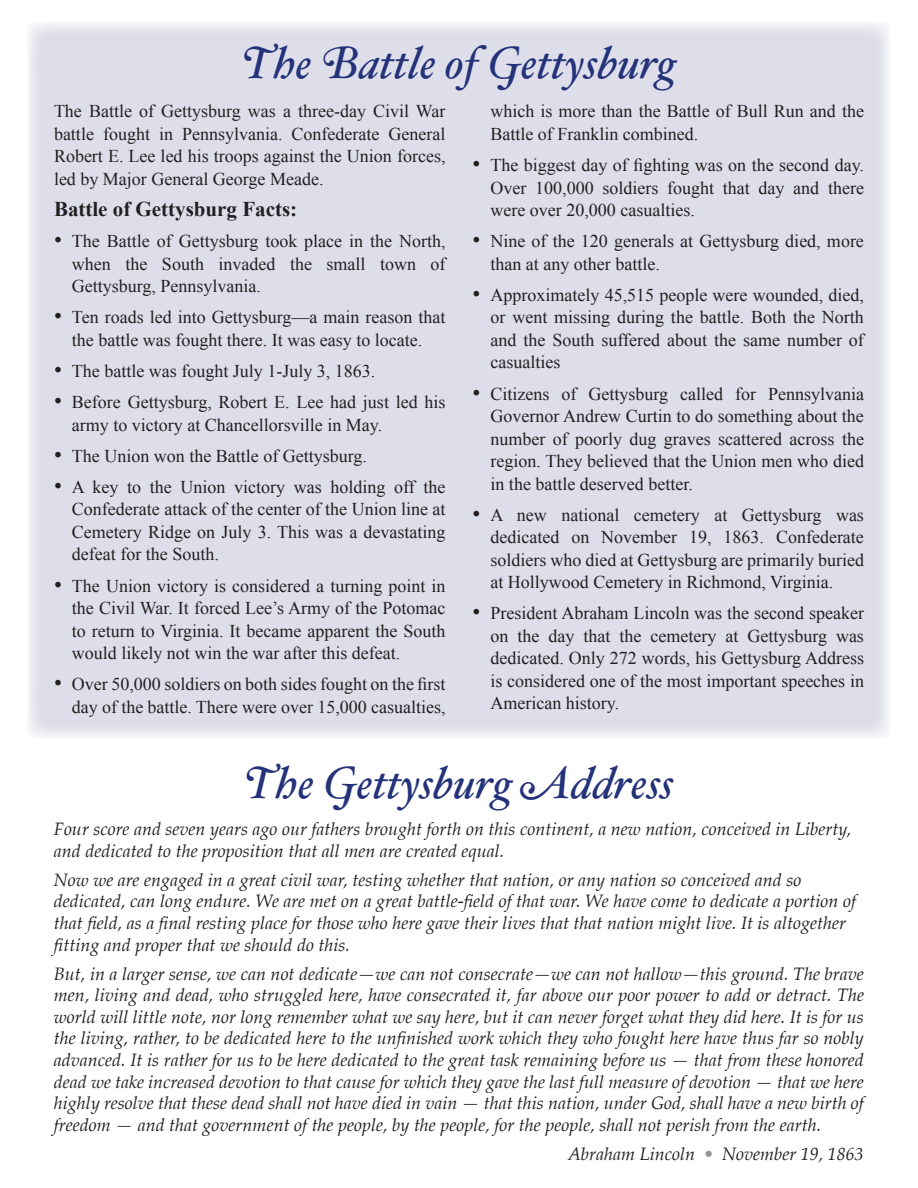
<style>
.page{position:relative;width:918px;height:1188px;background:#fff}
.page>*{position:absolute;margin:0;border:0;box-sizing:border-box;transform-origin:0 0}
.t1{font:italic 45px "Hoefler Txt Swash";color:#243279}
.t2{font:700 21px "Times New Roman";color:#231f20}
.t3{font:18px/22.5px "Times New Roman";color:#231f20;text-align:justify}
.t4{font:italic 18px/21.6px "Palatino";color:#231f20}
.s1{font-size:22.5px}
.s2{color:#939598}
</style>
<div class="page">
<div style="left:27px;top:22px;width:864px;height:717px;background:#dedeea"></div>
<h1 class="t1" style="left:242px;top:35px;width:436px">The Battle of Gettysburg</h1>
<p class="t3" style="left:54px;top:100px;width:393px">The Battle of Gettysburg was a three-day Civil War battle fought in Pennsylvania. Confederate General Robert E. Lee led his troops against the Union forces, led by Major General George Meade.</p>
<p class="t2" style="left:54px;top:195px;width:245px">Battle of Gettysburg Facts:</p>
<p class="t3" style="left:72px;top:230px;width:375px;text-indent:-18px"><span class="s1">•</span> The Battle of Gettysburg took place in the North, when the South invaded the small town of Gettysburg, Pennsylvania.</p>
<p class="t3" style="left:54px;top:306px;width:393px;text-align:center"><span class="s1">•</span> Ten roads led into Gettysburg—a main reason that the battle was fought there. It was easy to locate.</p>
<p class="t3" style="left:54px;top:359px;width:323px"><span class="s1">•</span> The battle was fought July 1-July 3, 1863.</p>
<p class="t3" style="left:72px;top:391px;width:375px;text-indent:-18px"><span class="s1">•</span> Before Gettysburg, Robert E. Lee had just led his army to victory at Chancellorsville in May.</p>
<p class="t3" style="left:54px;top:444px;width:315px"><span class="s1">•</span> The Union won the Battle of Gettysburg.</p>
<p class="t3" style="left:72px;top:475px;width:375px;text-indent:-18px"><span class="s1">•</span> A key to the Union victory was holding off the Confederate attack of the center of the Union line at Cemetery Ridge on July 3. This was a devastating defeat for the South.</p>
<p class="t3" style="left:72px;top:574px;width:375px;text-indent:-18px"><span class="s1">•</span> The Union victory is considered a turning point in the Civil War. It forced Lee’s Army of the Potomac to return to Virginia. It became apparent the South would likely not win the war after this defeat.</p>
<p class="t3" style="left:54px;top:673px;width:393px;text-align:right"><span class="s1">•</span> Over 50,000 soldiers on both sides fought on the first day of the battle. There were over 15,000 casualties,</p>
<p class="t3" style="left:490px;top:100px;width:375px">which is more than the Battle of Bull Run and the<br>Battle of Franklin combined.</p>
<p class="t3" style="left:490px;top:154px;width:375px;text-indent:-18px"><span class="s1">•</span> The biggest day of fighting was on the second day.<br>Over 100,000 soldiers fought that day and there were over 20,000 casualties.</p>
<p class="t3" style="left:490px;top:230px;width:375px;text-indent:-18px"><span class="s1">•</span> Nine of the 120 generals at Gettysburg died, more than at any other battle.</p>
<p class="t3" style="left:490px;top:283px;width:375px;text-indent:-18px"><span class="s1">•</span> Approximately 45,515 people were wounded, died, or went missing during the battle. Both the North and the South suffered about the same number of casualties</p>
<p class="t3" style="left:490px;top:382px;width:375px;text-indent:-18px"><span class="s1">•</span> Citizens of Gettysburg called for Pennsylvania Governor Andrew Curtin to do something about the number of poorly dug graves scattered across the region. They believed that the Union men who died in the battle deserved better.</p>
<p class="t3" style="left:490px;top:503px;width:375px;text-indent:-18px"><span class="s1">•</span> A new national cemetery at Gettysburg was dedicated on November 19, 1863. Confederate soldiers who died at Gettysburg are primarily buried at Hollywood Cemetery in Richmond, Virginia.</p>
<p class="t3" style="left:490px;top:602px;width:375px;text-indent:-18px"><span class="s1">•</span> President Abraham Lincoln was the second speaker on the day that the cemetery at Gettysburg was dedicated. Only 272 words, his Gettysburg Address is considered one of the most important speeches in American history.</p>
<h1 class="t1" style="left:244px;top:755px;width:431px">The Gettysburg Address</h1>
<p class="t4" style="left:54px;top:818px;width:799px">Four score and seven years ago our fathers brought forth on this continent, a new nation, conceived in Liberty, and dedicated to the proposition that all men are created equal.</p>
<p class="t4" style="left:54px;top:868px;width:804px">Now we are engaged in a great civil war, testing whether that nation, or any nation so conceived and so dedicated, can long endure. We are met on a great battle-field of that war. We have come to dedicate a portion of that field, as a final resting place for those who here gave their lives that that nation might live. It is altogether fitting and proper that we should do this.</p>
<p class="t4" style="left:54px;top:962px;width:812px;text-align:justify">But, in a larger sense, we can not dedicate—we can not consecrate—we can not hallow—this ground. The brave men, living and dead, who struggled here, have consecrated it, far above our poor power to add or detract. The world will little note, nor long remember what we say here, but it can never forget what they did here. It is for us the living, rather, to be dedicated here to the unfinished work which they who fought here have thus far so nobly advanced. It is rather for us to be here dedicated to the great task remaining before us — that from these honored dead we take increased devotion to that cause for which they gave the last full measure of devotion — that we here highly resolve that these dead shall not have died in vain — that this nation, under God, shall have a new birth of freedom — and that government of the people, by the people, for the people, shall not perish from the earth.</p>
<p class="t4" style="left:568px;top:1143px;width:298px">Abraham Lincoln <span class="s2">•</span> November 19, 1863</p>
</div>
